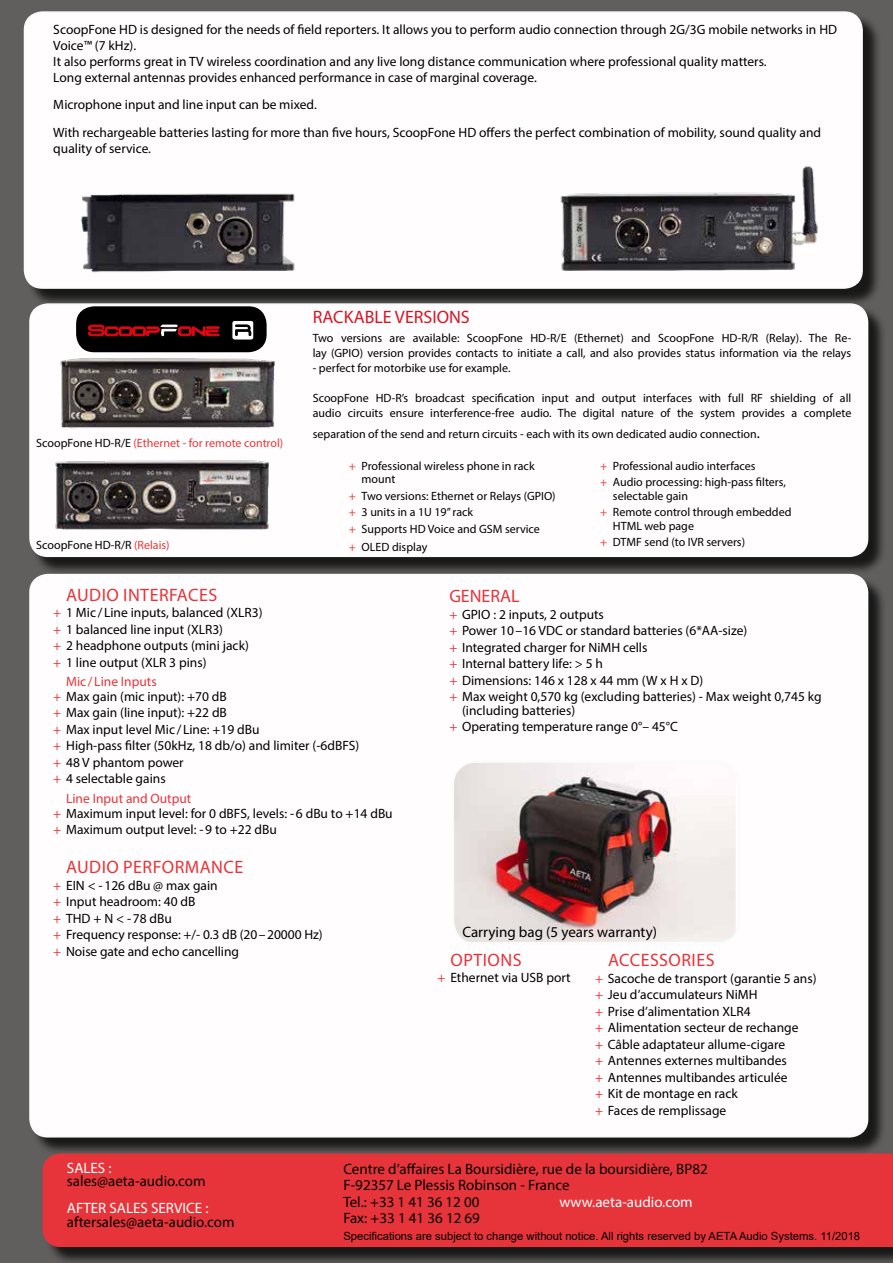
<style>
.page{position:relative;width:893px;height:1263px;background:#615f5e}
.page>*{position:absolute;margin:0;border:0;box-sizing:border-box;transform-origin:0 0}
.t1{font:18px "Myriad Pro";letter-spacing:.025em;color:#e73439}
.t2{font:18px "Myriad Pro";color:#d81523}
.t3{font:18px "Myriad Pro";color:#e7343a}
.t4{font:15px/16.5px "Myriad Pro";color:#000}
.t5{font:15px "Myriad Pro";color:#fff}
.t6{font:13.5px/16.5px "Myriad Pro";color:#000}
.t7{font:12px/16.5px "Myriad Pro";color:#000}
.t8{font:12px "Myriad Pro";color:#e63738}
.t9{font:11.25px "Arial";color:#000}
.s1{color:#000}
.s2{color:#e63738}
.s3{font-size:15px}
.s4{color:#e73439}
</style>
<div class="page">
<div style="left:26px;top:14px;width:855px;height:293px;background:#000;opacity:.75"></div>
<div style="left:24px;top:12px;width:838px;height:276px;background:#fffdfe;border-radius:18px"></div>
<div style="left:24px;top:11px;width:839px;height:278px;border:2px solid #f9fcfb;border-radius:18px"></div>
<div style="left:31px;top:306px;width:856px;height:270px;background:#000;opacity:.75"></div>
<div style="left:30px;top:304px;width:838px;height:252px;background:#fffdfe;border-radius:18px"></div>
<div style="left:29px;top:303px;width:839px;height:254px;border:2px solid #f9fcfb;border-radius:18px"></div>
<div style="left:76px;top:306px;width:191px;height:46px;background:#000;border-radius:18px"></div>
<svg style="left:232px;top:320px;width:22px;height:20px"></svg>
<div style="left:232px;top:320px;width:22px;height:20px;border:1px solid #000;border-radius:3px"></div>
<svg style="left:235px;top:325px;width:16px;height:11px"></svg>
<svg style="left:88px;top:325px;width:131px;height:12px"></svg>
<img style="left:29px;top:344px;width:246px;height:95px">
<img style="left:29px;top:445px;width:240px;height:95px">
<img style="left:81px;top:193px;width:214px;height:80px">
<img style="left:560px;top:166px;width:258px;height:105px">
<div style="left:31px;top:576px;width:856px;height:580px;background:#000;opacity:.75"></div>
<div style="left:30px;top:575px;width:838px;height:562px;background:#fffdfe;border-radius:18px"></div>
<img style="left:455px;top:763px;width:281px;height:179px">
<div style="left:452px;top:760px;width:288px;height:185px;border:2px solid #f9fcfb;border-radius:24px"></div>
<div style="left:45px;top:1156px;width:848px;height:107px;background:#000;opacity:.75"></div>
<div style="left:43px;top:1153px;width:850px;height:94px;background:#e7343a"></div>
<p class="t6" style="left:53px;top:22px;width:785px;line-height:15.8px">ScoopFone HD is designed for the needs of field reporters. It allows you to perform audio connection through 2G/3G mobile networks in HD Voice™ (7 kHz).<br>It also performs great in TV wireless coordination and any live long distance communication where professional quality matters.<br>Long external antennas provides enhanced performance in case of marginal coverage.</p>
<p class="t6" style="left:53px;top:91px;width:769px;line-height:27.8px">Microphone input and line input can be mixed.<br>With rechargeable batteries lasting for more than five hours, ScoopFone HD offers the perfect combination of mobility, sound quality and</p>
<p class="t6" style="left:53px;top:140px;width:99px">quality of service.</p>
<p class="t8" style="left:36px;top:436px;width:248px"><span class="s1">ScoopFone HD-R/E</span> (Ethernet - for remote control)</p>
<p class="t7" style="left:36px;top:536px;width:135px">ScoopFone HD-R/R <span class="s2">(Relais)</span></p>
<h1 class="t2" style="left:313px;top:306px;width:159px">RACKABLE VERSIONS</h1>
<p class="t7" style="left:313px;top:331px;width:540px;line-height:15px">Two versions are available: ScoopFone HD-R/E (Ethernet) and ScoopFone HD-R/R (Relay). The Re&shy;lay (GPIO) version provides contacts to initiate a call, and also provides status information via the relays</p>
<p class="t7" style="left:313px;top:360px;width:199px">- perfect for motorbike use for example.</p>
<p class="t7" style="left:313px;top:391px;width:540px;line-height:15px">ScoopFone HD-R’s broadcast specification input and output interfaces with full RF shielding of all audio circuits ensure interference-free audio. The digital nature of the system provides a complete</p>
<p class="t7" style="left:313px;top:426px;width:449px">separation of the send and return circuits - each with its own dedicated audio connection<span class="s3">.</span></p>
<p class="t7" style="left:362px;top:459px;width:174px;line-height:13.5px;text-indent:-13px"><span class="s4">+</span> Professional wireless phone in rack mount</p>
<p class="t7" style="left:349px;top:487px;width:208px"><span class="s4">+</span> Two versions: Ethernet or Relays (GPIO) <span class="s4">+</span> 3 units in a 1U 19’’ rack<br><span class="s4">+</span> Supports HD Voice and GSM service</p>
<p class="t7" style="left:349px;top:538px;width:80px"><span class="s4">+</span> OLED display</p>
<p class="t7" style="left:600px;top:457px;width:187px"><span class="s4">+</span> Professional audio interfaces<br><span class="s4">+</span> Audio processing: high-pass filters,</p>
<p class="t7" style="left:600px;top:487px;width:193px;text-indent:13px">selectable gain<br><span class="s4">+</span> Remote control through embedded</p>
<p class="t7" style="left:600px;top:517px;width:146px;text-indent:13px">HTML web page<br><span class="s4">+</span> DTMF send (to IVR servers)</p>
<h1 class="t1" style="left:66px;top:583px;width:152px">AUDIO INTERFACES</h1>
<p class="t6" style="left:53px;top:604px;width:211px"><span class="s4">+</span> 1 Mic / Line inputs, balanced (XLR3) <span class="s4">+</span> 1 balanced line input (XLR3)<br><span class="s4">+</span> 2 headphone outputs (mini jack)<br><span class="s4">+</span> 1 line output (XLR 3 pins)</p>
<p class="t6" style="left:53px;top:674px;width:175px;line-height:14.7px;text-indent:13px"><span class="s4">Mic / Line Inputs<br>+</span> Max gain (mic input): +70 dB</p>
<p class="t6" style="left:53px;top:704px;width:308px"><span class="s4">+</span> Max gain (line input): +22 dB<br><span class="s4">+</span> Max input level Mic / Line: +19 dBu<br><span class="s4">+</span> High-pass filter (50kHz, 18 db/o) and limiter (-6dBFS) <span class="s4">+</span> 48 V phantom power<br><span class="s4">+</span> 4 selectable gains</p>
<p class="t6" style="left:53px;top:791px;width:341px;line-height:14.7px;text-indent:13px"><span class="s4">Line Input and Output<br>+</span> Maximum input level: for 0 dBFS, levels: -6 dBu to +14 dBu</p>
<p class="t6" style="left:53px;top:821px;width:225px"><span class="s4">+</span> Maximum output level: -9 to +22 dBu</p>
<h1 class="t1" style="left:66px;top:856px;width:178px">AUDIO PERFORMANCE</h1>
<p class="t6" style="left:53px;top:877px;width:271px"><span class="s4">+</span> EIN &lt; -126 dBu @ max gain<br><span class="s4">+</span> Input headroom: 40 dB<br><span class="s4">+</span> THD + N &lt; -78 dBu<br><span class="s4">+</span> Frequency response: +/- 0.3 dB (20–20000 Hz) <span class="s4">+</span> Noise gate and echo cancelling</p>
<h1 class="t3" style="left:449px;top:585px;width:72px">GENERAL</h1>
<p class="t6" style="left:449px;top:606px;width:374px"><span class="s4">+</span> GPIO : 2 inputs, 2 outputs<br><span class="s4">+</span> Power 10–16 VDC or standard batteries (6*AA-size)<br><span class="s4">+</span> Integrated charger for NiMH cells<br><span class="s4">+</span> Internal battery life: &gt; 5 h<br><span class="s4">+</span> Dimensions: 146 x 128 x 44 mm (W x H x D)<br><span class="s4">+</span> Max weight 0,570 kg (excluding batteries) - Max weight 0,745 kg</p>
<p class="t6" style="left:449px;top:702px;width:230px;text-indent:13px">(including batteries)<br><span class="s4">+</span> Operating temperature range 0°– 45°C</p>
<p class="t4" style="left:462px;top:923px;width:196px">Carrying bag (5 years warranty)</p>
<h1 class="t1" style="left:450px;top:948px;width:73px">OPTIONS</h1>
<p class="t6" style="left:438px;top:969px;width:135px"><span class="s4">+</span> Ethernet via USB port</p>
<h1 class="t1" style="left:608px;top:949px;width:108px">ACCESSORIES</h1>
<p class="t6" style="left:595px;top:969px;width:223px"><span class="s4">+</span> Sacoche de transport (garantie 5 ans) <span class="s4">+</span> Jeu d’accumulateurs NiMH<br><span class="s4">+</span> Prise d’alimentation XLR4<br><span class="s4">+</span> Alimentation secteur de rechange<br><span class="s4">+</span> Câble adaptateur allume-cigare<br><span class="s4">+</span> Antennes externes multibandes<br><span class="s4">+</span> Antennes multibandes articulée<br><span class="s4">+</span> Kit de montage en rack<br><span class="s4">+</span> Faces de remplissage</p>
<p class="t5" style="left:67px;top:1158px;width:46px">SALES :</p>
<p class="t4" style="left:67px;top:1173px;width:140px">sales@aeta-audio.com</p>
<p class="t5" style="left:67px;top:1199px;width:143px">AFTER SALES SERVICE :</p>
<p class="t4" style="left:67px;top:1213px;width:169px">aftersales@aeta-audio.com</p>
<p class="t4" style="left:343px;top:1160px;width:366px">Centre d’affaires La Boursidière, rue de la boursidière, BP82<br>F-92357 Le Plessis Robinson - France<br>Tel.: +33 1 41 36 12 00</p>
<p class="t5" style="left:559px;top:1192px;width:135px">www.aeta-audio.com</p>
<p class="t4" style="left:343px;top:1209px;width:138px">Fax: +33 1 41 36 12 69</p>
<p class="t9" style="left:343px;top:1228px;width:518px">Specifications are subject to change without notice. All rights reserved by AETA Audio Systems. 11/2018</p>
</div>
